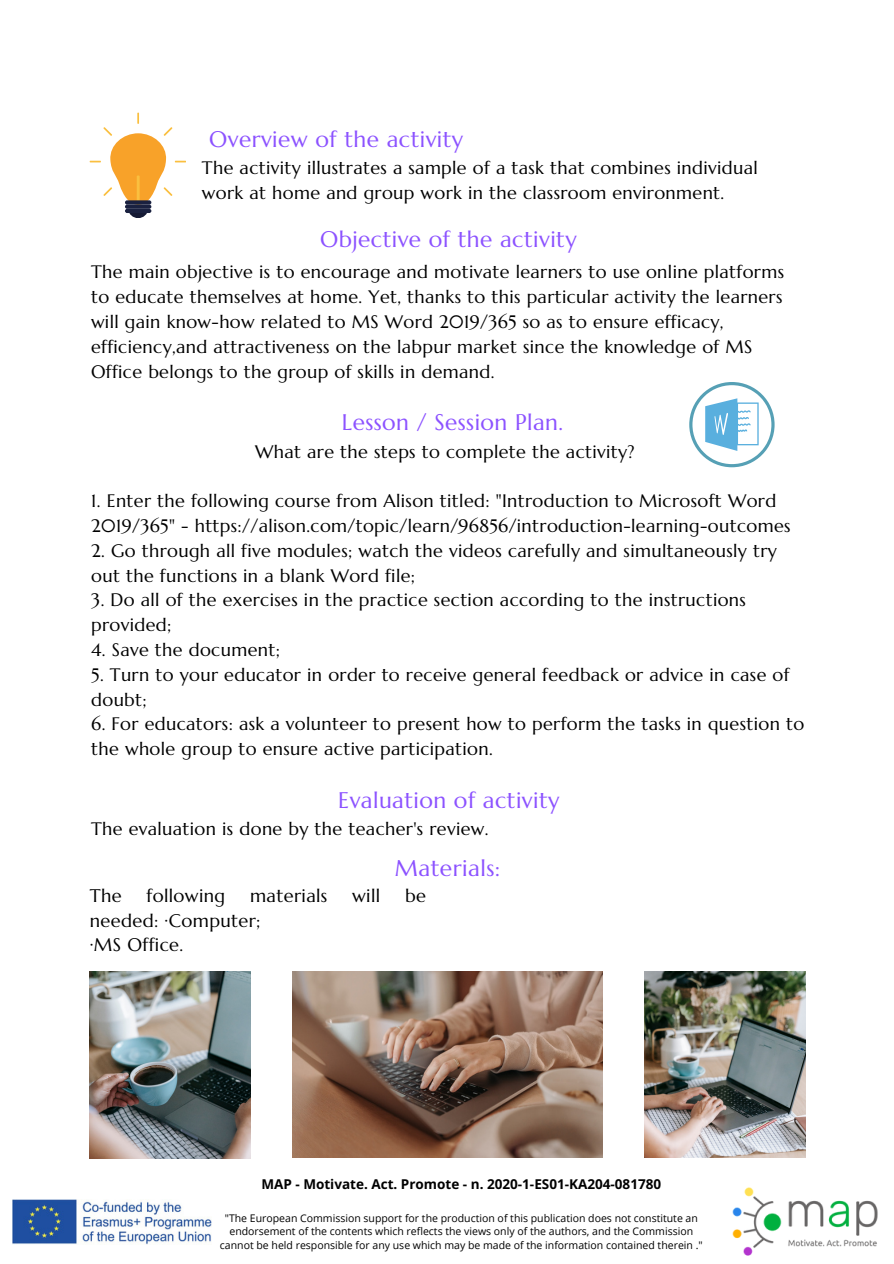
<style>
.page{position:relative;width:894px;height:1264px;background:#fff}
.page>*{position:absolute;margin:0;border:0;box-sizing:border-box;transform-origin:0 0}
.t1{font:22.8px "Marcellus";letter-spacing:.02em;color:#8c52ff}
.t2{font:22.5px "Marcellus";letter-spacing:.02em;color:#8c52ff}
.t3{font:18.3px/24.8px "Marcellus";letter-spacing:.02em;color:#000}
.t4{font:18px/24.8px "Marcellus";letter-spacing:.02em;color:#000}
.t5{font:700 13.5px "Open Sans";color:#000}
.t6{font:10.5px/13.5px "Open Sans";color:#000;text-align:center}
</style>
<div class="page">
<img style="left:12px;top:1199px;width:200px;height:45px">
<img style="left:732px;top:1187px;width:146px;height:69px">
<svg style="left:90px;top:112px;width:96px;height:106px"></svg>
<svg style="left:125px;top:200px;width:26px;height:4px"></svg>
<div style="left:125px;top:204px;width:26px;height:5px;background:#1a2140;border-radius:2px"></div>
<hr style="left:125px;top:209px;width:26px;height:4px;background:#1a2140;border-radius:2px">
<img style="left:644px;top:971px;width:161px;height:186px">
<img style="left:292px;top:971px;width:310px;height:186px">
<img style="left:89px;top:971px;width:161px;height:187px">
<svg style="left:689px;top:382px;width:85px;height:85px"></svg>
<p class="t2" style="left:209px;top:125px;width:255px">Overview of the activity</p>
<p class="t4" style="left:202px;top:155px;width:557px">The activity illustrates a sample of a task that combines individual work at home and group work in the classroom environment.</p>
<p class="t2" style="left:320px;top:225px;width:258px">Objective of the activity</p>
<p class="t4" style="left:91px;top:260px;width:694px">The main objective is to encourage and motivate learners to use online platforms to educate themselves at home. Yet, thanks to this particular activity the learners will gain know-how related to MS Word 2019/365 so as to ensure efficacy, efficiency,and attractiveness on the labpur market since the knowledge of MS Office belongs to the group of skills in demand.</p>
<p class="t2" style="left:342px;top:408px;width:223px">Lesson / Session Plan.</p>
<p class="t4" style="left:255px;top:439px;width:381px">What are the steps to complete the activity?</p>
<p class="t4" style="left:91px;top:488px;width:700px">1. Enter the following course from Alison titled: "Introduction to Microsoft Word<br>2019/365" - https://alison.com/topic/learn/96856/introduction-learning-outcomes</p>
<p class="t4" style="left:91px;top:538px;width:687px">2. Go through all five modules; watch the videos carefully and simultaneously try out the functions in a blank Word file;</p>
<p class="t4" style="left:91px;top:587px;width:656px">3. Do all of the exercises in the practice section according to the instructions provided;</p>
<p class="t4" style="left:91px;top:637px;width:190px">4. Save the document;</p>
<p class="t4" style="left:91px;top:662px;width:699px">5. Turn to your educator in order to receive general feedback or advice in case of doubt;</p>
<p class="t4" style="left:91px;top:711px;width:714px">6. For educators: ask a volunteer to present how to perform the tasks in question to the whole group to ensure active participation.</p>
<p class="t2" style="left:338px;top:786px;width:222px">Evaluation of activity</p>
<p class="t4" style="left:91px;top:816px;width:399px">The evaluation is done by the teacher's review.</p>
<p class="t1" style="left:394px;top:854px;width:107px">Materials:</p>
<p class="t3" style="left:90px;top:883px;width:33px">The</p>
<p class="t3" style="left:146px;top:883px;width:80px">following</p>
<p class="t3" style="left:250px;top:883px;width:79px">materials</p>
<p class="t3" style="left:352px;top:883px;width:30px">will</p>
<p class="t3" style="left:405px;top:883px;width:22px">be</p>
<p class="t3" style="left:90px;top:907px;width:172px">needed: ·Computer; ·MS Office.</p>
<p class="t5" style="left:261px;top:1174px;width:401px">MAP - Motivate. Act. Promote - n. 2020-1-ES01-KA204-081780</p>
<p class="t6" style="left:220px;top:1210px;width:484px">"The European Commission support for the production of this publication does not constitute an endorsement of the contents which reflects the views only of the authors, and the Commission cannot be held responsible for any use which may be made of the information contained therein ."</p>
</div>
